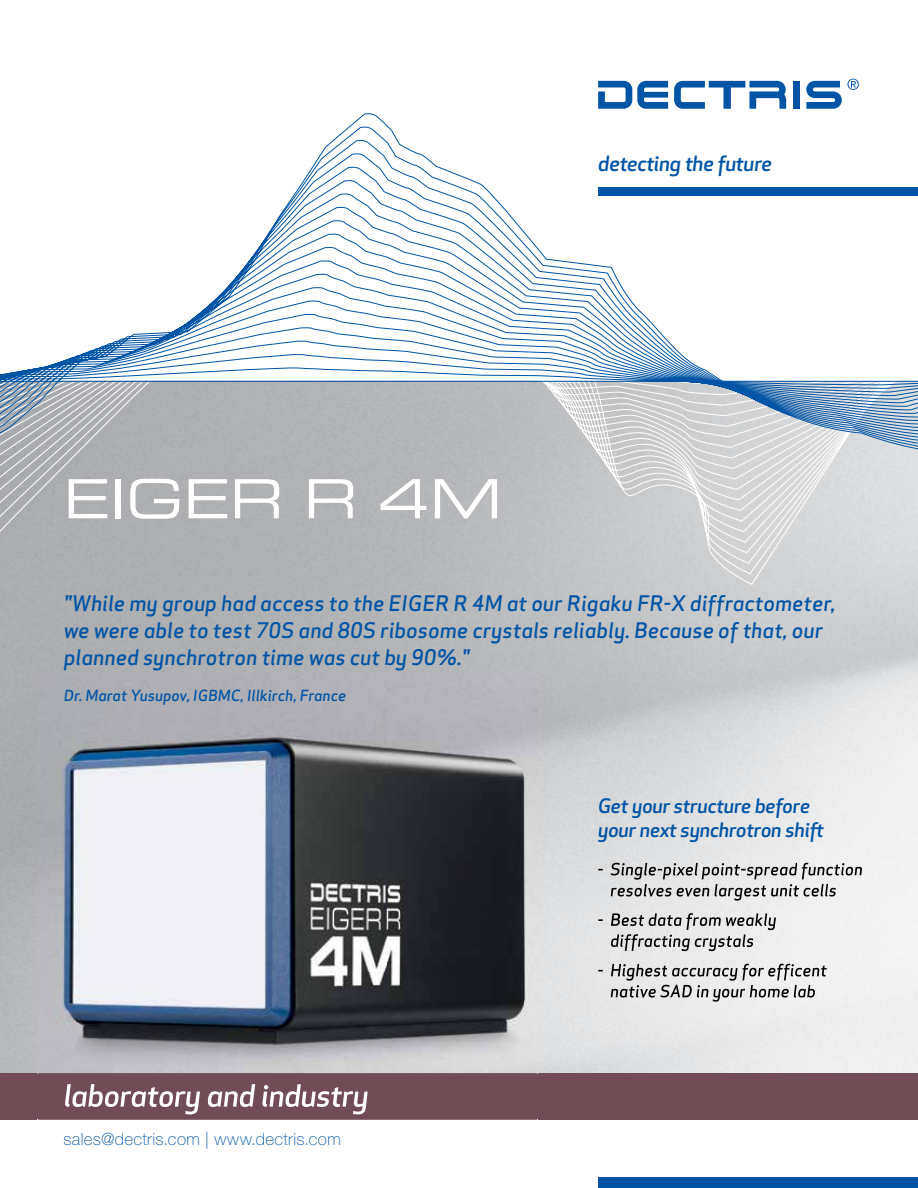
<style>
.page{position:relative;width:918px;height:1188px;background:#fff}
.page>*{position:absolute;margin:0;border:0;box-sizing:border-box;transform-origin:0 0}
.t1{font:54px "Eurostile LT Std Ex 2";color:#fff}
.t2{font:italic 500 21px/27px "Apex Sans";color:#0054a6}
.t3{font:italic 500 20.55px "Apex New";letter-spacing:-.005em;color:#0054a6}
.t4{font:italic 500 19.5px/23.4px "Apex New";color:#0054a6}
.t5{font:100 16.95px "Helvetica Neue LT Std";letter-spacing:.02em;color:#0054a6}
.t6{font:italic 500 15px "Apex Sans";color:#0054a6}
</style>
<div class="page">
<svg style="left:0;top:493px;width:918px;height:92px;background:#bdbfc1"></svg>
<img style="left:603px;top:863px;width:259px;height:17px">
<img style="left:698px;top:863px;width:164px;height:16px">
<img style="left:671px;top:884px;width:1px;height:13px">
<img style="left:611px;top:884px;width:60px;height:13px">
<img style="left:672px;top:888px;width:37px;height:9px">
<img style="left:710px;top:884px;width:57px;height:17px">
<img style="left:767px;top:884px;width:32px;height:13px">
<img style="left:799px;top:884px;width:37px;height:13px">
<img style="left:607px;top:913px;width:37px;height:13px">
<img style="left:644px;top:913px;width:38px;height:13px">
<img style="left:682px;top:913px;width:40px;height:17px">
<img style="left:722px;top:913px;width:54px;height:17px">
<img style="left:611px;top:934px;width:80px;height:17px">
<img style="left:691px;top:934px;width:62px;height:17px">
<img style="left:603px;top:964px;width:65px;height:17px">
<img style="left:668px;top:968px;width:70px;height:13px">
<img style="left:738px;top:964px;width:26px;height:16px">
<img style="left:764px;top:964px;width:63px;height:16px">
<img style="left:611px;top:985px;width:46px;height:13px">
<img style="left:657px;top:985px;width:51px;height:13px">
<img style="left:709px;top:989px;width:37px;height:13px">
<img style="left:746px;top:985px;width:43px;height:13px">
<img style="left:789px;top:985px;width:26px;height:13px">
<div style="left:598px;top:1177px;width:320px;height:11px;background:#0054a6"></div>
<div style="left:0;top:1073px;width:918px;height:47px;background:#714c56"></div>
<div style="left:793px;top:81px;width:7px;height:28px;background:#0054a6"></div>
<svg style="left:598px;top:81px;width:70px;height:28px"></svg>
<svg style="left:674px;top:81px;width:112px;height:28px"></svg>
<svg style="left:806px;top:79px;width:53px;height:30px"></svg>
<img style="left:38px;top:672px;width:499px;height:448px">
<img style="left:65px;top:1084px;width:135px;height:30px">
<img style="left:201px;top:1084px;width:54px;height:23px">
<img style="left:255px;top:1084px;width:113px;height:30px">
<svg style="left:255px;top:1084px;width:1px;height:23px"></svg>
<svg style="left:0;top:113px;width:918px;height:380px"></svg>
<p class="t3" style="left:598px;top:150px;width:175px">detecting the future</p>
<h1 class="t1" style="left:63px;top:462px;width:440px">EIGER R 4M</h1>
<p class="t2" style="left:64px;top:587px;width:773px">"While my group had access to the EIGER R 4M at our Rigaku FR-X diffractometer, we were able to test 70S and 80S ribosome crystals reliably. Because of that, our planned synchrotron time was cut by 90%."</p>
<p class="t6" style="left:64px;top:682px;width:284px">Dr. Marat Yusupov, IGBMC, Illkirch, France</p>
<p class="t5" style="left:63px;top:1129px;width:279px">sales@dectris.com | www.dectris.com</p>
<p class="t4" style="left:598px;top:794px;width:227px">Get your structure before your next synchrotron shift</p>
</div>
